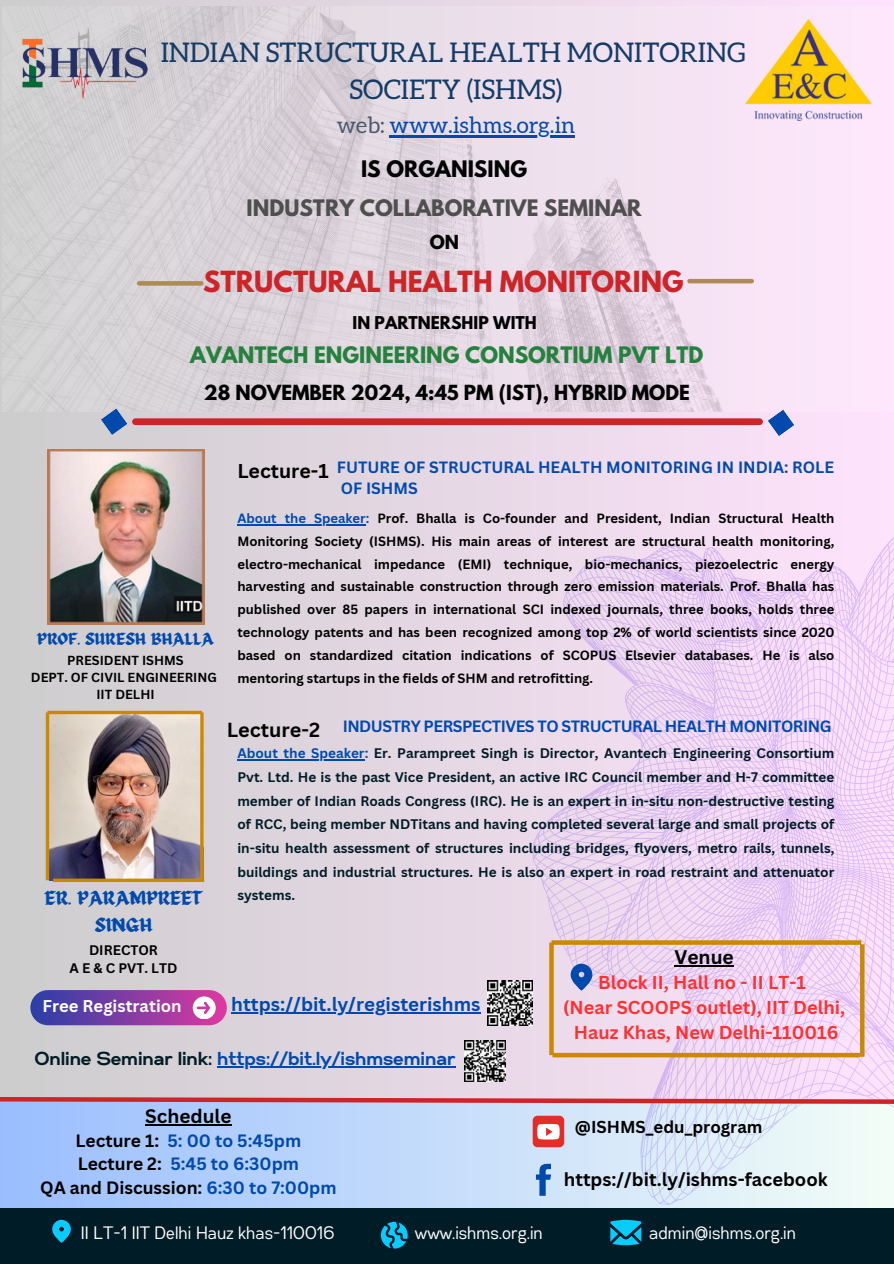
<style>
.page{position:relative;width:894px;height:1264px;background:#fff}
.page>*{position:absolute;margin:0;border:0;box-sizing:border-box;transform-origin:0 0}
.t1{font:27px/37.2px "Aleo";color:#133c66;text-align:center}
.t2{font:700 25.8px "League Spartan";color:#cd2428}
.t3{font:22.5px "Aleo";color:#004aad}
.t4{font:700 20.1px/38.2px "League Spartan";color:#4f4f4f;text-align:center}
.t5{font:700 20.1px "League Spartan";color:#25813d}
.t6{font:700 19.8px "Canva Sans";color:#010101}
.t7{font:19.5px/27px "ED Celandine";color:#004aad;text-align:center}
.t8{font:700 19.5px "Canva Sans";color:#000}
.t9{font:700 19.2px "Canva Sans";color:#000}
.t10{font:700 18.9px "Canva Sans";color:#000}
.t11{font:700 18.75px "Gabriel Sans";color:#004aad}
.t12{font:700 18.75px "Canva Sans";color:#004aad}
.t13{font:700 18.45px "League Spartan";color:#000}
.t14{font:700 18.3px "Canva Sans";color:#000}
.t15{font:700 18.15px/24.8px "Canva Sans";color:#ff3131;text-align:center}
.t16{font:18px "Gabriel Sans Cond";color:#fff}
.t17{font:700 17.4px/23.7px "Canva Sans";color:#004aad}
.t18{font:700 17.4px "Canva Sans";color:#000}
.t19{font:700 17.1px "League Spartan";color:#000}
.t20{font:16.95px "ED Celandine";color:#004aad}
.t21{font:700 16.8px "Canva Sans";color:#000}
.t22{font:700 16.65px "Canva Sans";color:#fff}
.t23{font:700 15.9px "Canva Sans";letter-spacing:-.015em;color:#004aad}
.t24{font:700 15.6px "League Spartan";color:#000}
.t25{font:700 13.5px/23.7px "Canva Sans";color:#001c27;text-align:justify}
.t26{font:700 13.5px/18px "Canva Sans";color:#000;text-align:center}
.t27{font:700 13.05px/22.8px "Canva Sans";color:#000;text-align:justify}
.t28{font:700 12.75px "Canva Sans";color:#000}
.s1{color:#4a596e}
.s2{color:#000}
.s3{color:#004aad}
.s4{color:#001c27}
</style>
<div class="page">
<div style="left:0;top:0;width:893px;height:1263px;background:#d7d1d7"></div>
<svg style="left:0;top:1106px;width:300px;height:101px;background:#a8c7fc"></svg>
<svg style="left:300px;top:411px;width:593px;height:796px"></svg>
<img style="left:2px;top:6px;width:891px;height:405px">
<hr style="left:689px;top:279px;width:62px;height:4px;background:#ad8c53">
<div style="left:139px;top:281px;width:62px;height:5px;background:#ad8c53"></div>
<img style="left:745px;top:20px;width:126px;height:101px">
<hr style="left:389px;top:135px;width:186px;height:2px;background:#004aad">
<img style="left:21px;top:24px;width:128px;height:75px">
<img style="left:47px;top:449px;width:157px;height:175px">
<div style="left:135px;top:418px;width:624px;height:7px;background:#cd2428"></div>
<svg style="left:767px;top:409px;width:27px;height:27px"></svg>
<hr style="left:674px;top:965px;width:59px;height:1px;background:#000">
<svg style="left:101px;top:408px;width:26px;height:27px"></svg>
<div style="left:0;top:1207px;width:893px;height:56px;background:#001c27"></div>
<svg style="left:570px;top:963px;width:22px;height:27px"></svg>
<svg style="left:52px;top:1219px;width:19px;height:23px"></svg>
<svg style="left:381px;top:1221px;width:26px;height:27px"></svg>
<svg style="left:610px;top:1219px;width:31px;height:26px"></svg>
<div style="left:532px;top:1115px;width:32px;height:32px;background:#e52d27;border-radius:5px"></div>
<svg style="left:537px;top:1124px;width:22px;height:15px"></svg>
<svg style="left:535px;top:1163px;width:15px;height:32px"></svg>
<img style="left:50px;top:714px;width:150px;height:166px">
<hr style="left:46px;top:712px;width:3px;height:168px;background:#ca8900">
<svg style="left:47px;top:710px;width:155px;height:4px"></svg>
<svg style="left:200px;top:712px;width:4px;height:166px"></svg>
<svg style="left:53px;top:878px;width:151px;height:4px"></svg>
<div style="left:30px;top:990px;width:197px;height:35px;background:linear-gradient(to right,#2a3ea5,#df40a4);border-radius:18px"></div>
<svg style="left:193px;top:996px;width:22px;height:22px"></svg>
<img style="left:487px;top:980px;width:45px;height:45px">
<img style="left:464px;top:1040px;width:41px;height:40px">
<svg style="left:551px;top:940px;width:310px;height:4px"></svg>
<hr style="left:237px;top:759px;width:127px;height:1px;background:#004aad">
<hr style="left:237px;top:524px;width:128px;height:1px;background:#004aad">
<hr style="left:145px;top:1124px;width:86px;height:1px;background:#000">
<hr style="left:231px;top:1012px;width:249px;height:1px;background:#004aad">
<hr style="left:217px;top:1066px;width:238px;height:1px;background:#004aad">
<div style="left:552px;top:1052px;width:307px;height:5px;background:#ca8900"></div>
<svg style="left:549px;top:942px;width:4px;height:113px"></svg>
<div style="left:859px;top:944px;width:5px;height:112px;background:#ca8900"></div>
<svg style="left:0;top:1094px;width:893px;height:12px"></svg>
<h1 class="t1" style="left:161px;top:35px;width:586px">INDIAN STRUCTURAL HEALTH MONITORING<br>SOCIETY (ISHMS)</h1>
<h3 class="t3" style="left:336px;top:115px;width:240px"><span class="s1">web:</span> www.ishms.org.in</h3>
<p class="t4" style="left:246px;top:153px;width:396px"><span class="s2">IS ORGANISING<br></span>INDUSTRY COLLABORATIVE SEMINAR</p>
<p class="t19" style="left:430px;top:234px;width:31px">ON</p>
<p class="t2" style="left:203px;top:269px;width:482px">STRUCTURAL HEALTH MONITORING</p>
<p class="t24" style="left:352px;top:315px;width:186px">IN PARTNERSHIP WITH</p>
<p class="t5" style="left:190px;top:345px;width:514px">AVANTECH ENGINEERING CONSORTIUM PVT LTD</p>
<p class="t13" style="left:204px;top:383px;width:487px">28 NOVEMBER 2024, 4:45 PM (IST), HYBRID MODE</p>
<h4 class="t20" style="left:37px;top:629px;width:178px">PROF. SURESH BHALLA</h4>
<h6 class="t28" style="left:67px;top:651px;width:118px">PRESIDENT ISHMS</h6>
<p class="t28" style="left:31px;top:668px;width:187px">DEPT. OF CIVIL ENGINEERING</p>
<h6 class="t28" style="left:96px;top:685px;width:60px">IIT DELHI</h6>
<h4 class="t23" style="left:337px;top:456px;width:498px">FUTURE OF STRUCTURAL HEALTH MONITORING IN INDIA: ROLE</h4>
<p class="t23" style="left:340px;top:477px;width:79px">OF ISHMS</p>
<p class="t27" style="left:237px;top:506px;width:598px"><span class="s3">About the Speaker:</span> Prof. Bhalla is Co-founder and President, Indian Structural Health Monitoring Society (ISHMS). His main areas of interest are structural health monitoring, electro-mechanical impedance (EMI) technique, bio-mechanics, piezoelectric energy harvesting and sustainable construction through zero emission materials. Prof. Bhalla has published over 85 papers in international SCI indexed journals, three books, holds three technology patents and has been recognized among top 2% of world scientists since 2020 based on standardized citation indications of SCOPUS Elsevier databases. He is also mentoring startups in the fields of SHM and retrofitting.</p>
<p class="t8" style="left:237px;top:457px;width:93px">Lecture-1</p>
<p class="t6" style="left:227px;top:715px;width:95px">Lecture-2</p>
<h5 class="t23" style="left:342px;top:715px;width:490px">INDUSTRY PERSPECTIVES TO STRUCTURAL HEALTH MONITORING</h5>
<p class="t25" style="left:237px;top:741px;width:598px"><span class="s3">About the Speaker:</span> Er. Parampreet Singh is Director, Avantech Engineering Consortium Pvt. Ltd. He is the past Vice President, an active IRC Council member and H-7 committee member of Indian Roads Congress (IRC). He is an expert in in-situ non-destructive testing of RCC, being member NDTitans and having completed several large and small projects of in-situ health assessment of structures including bridges, flyovers, metro rails, tunnels, buildings and industrial structures. He is also an expert in road restraint and attenuator systems.</p>
<p class="t7" style="left:45px;top:885px;width:159px">ER. PARAMPREET<br>SINGH</p>
<p class="t26" style="left:70px;top:940px;width:109px">DIRECTOR<br>A E &amp; C PVT. LTD</p>
<p class="t9" style="left:674px;top:943px;width:61px">Venue</p>
<p class="t15" style="left:563px;top:969px;width:283px">Block II, Hall no - II LT-1<br>(Near SCOOPS outlet), IIT Delhi,<br>Hauz Khas, New Delhi-110016</p>
<h4 class="t22" style="left:43px;top:993px;width:140px">Free Registration</h4>
<p class="t12" style="left:231px;top:990px;width:250px">https://bit.ly/registerishms</p>
<p class="t11" style="left:35px;top:1050px;width:422px"><span class="s4">Online Seminar link:</span> https://bit.ly/ishmseminar</p>
<p class="t10" style="left:145px;top:1102px;width:88px">Schedule</p>
<p class="t17" style="left:76px;top:1128px;width:227px"><span class="s2">Lecture 1:</span> 5: 00 to 5:45pm<br><span class="s2">Lecture 2:</span> 5:45 to 6:30pm</p>
<p class="t18" style="left:40px;top:1175px;width:298px">QA and Discussion: <span class="s3">6:30 to 7:00pm</span></p>
<p class="t21" style="left:574px;top:1115px;width:189px">@ISHMS_edu_program</p>
<p class="t14" style="left:563px;top:1166px;width:265px">https://bit.ly/ishms-facebook</p>
<p class="t16" style="left:81px;top:1224px;width:255px">II LT-1 IIT Delhi Hauz khas-110016</p>
<h4 class="t16" style="left:415px;top:1224px;width:129px">www.ishms.org.in</h4>
<p class="t16" style="left:649px;top:1224px;width:148px">admin@ishms.org.in</p>
</div>
